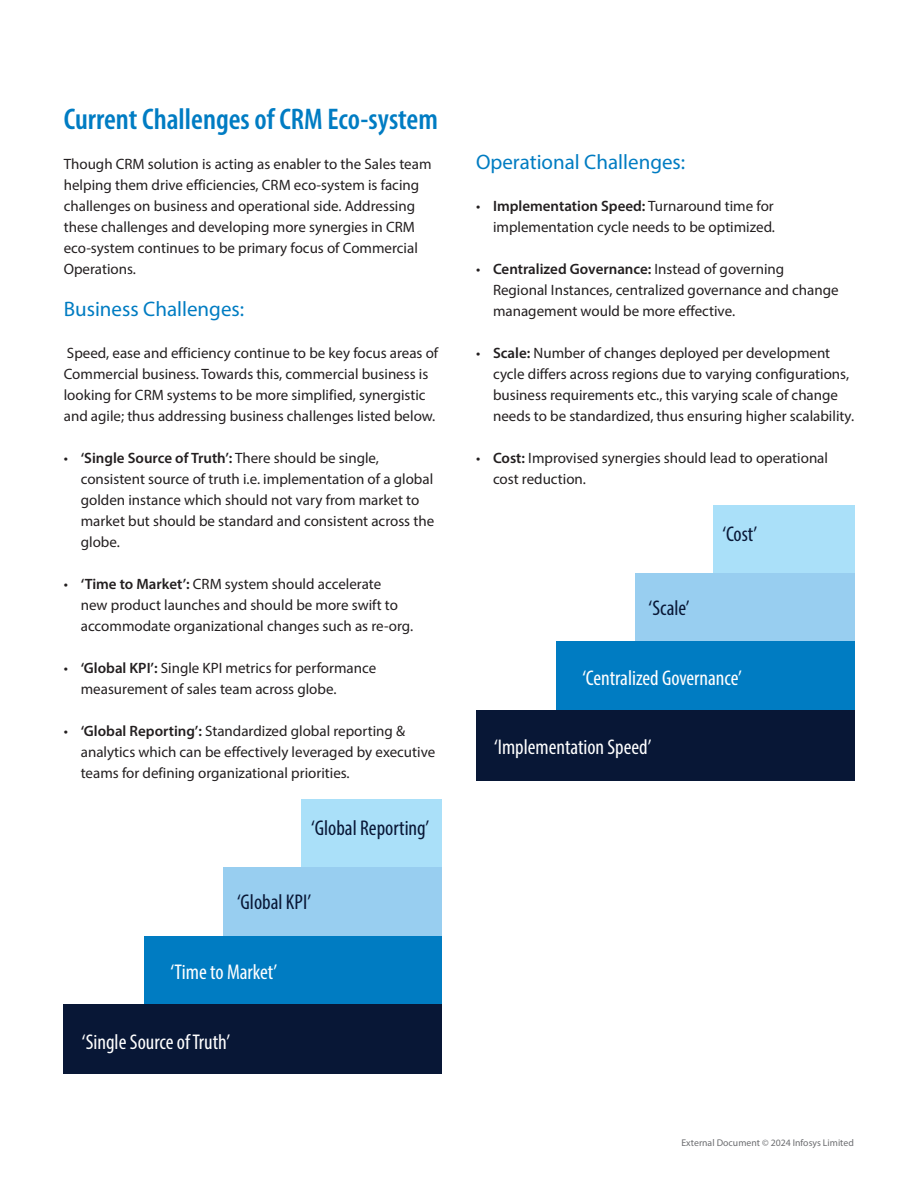
<style>
.page{position:relative;width:918px;height:1188px;background:#fff}
.page>*{position:absolute;margin:0;border:0;box-sizing:border-box;transform-origin:0 0}
.t1{font:600 condensed 30px "Myriad Pro";color:#007cc3}
.t2{font:condensed 21.45px "Myriad Pro";color:#fff}
.t3{font:condensed 21.45px "Myriad Pro";color:#081736}
.t4{font:condensed 21.3px "Myriad Pro";color:#fff}
.t5{font:condensed 21.3px "Myriad Pro";color:#081736}
.t6{font:21px "Myriad Pro";color:#007cc2}
.t7{font:15px/21px "Myriad Pro";color:#231f20}
.t8{font:9.75px "Myriad Pro";color:#6c6d70}
.s1{font-weight:600}
</style>
<div class="page">
<div style="left:302px;top:799px;width:140px;height:70px;background:#aae0f9"></div>
<div style="left:223px;top:868px;width:219px;height:70px;background:#98cef0"></div>
<div style="left:144px;top:936px;width:298px;height:71px;background:#007cc2"></div>
<div style="left:64px;top:1005px;width:378px;height:69px;background:#081736"></div>
<div style="left:713px;top:505px;width:141px;height:70px;background:#aae0f9"></div>
<div style="left:635px;top:574px;width:219px;height:70px;background:#98cef0"></div>
<div style="left:556px;top:642px;width:298px;height:70px;background:#007cc2"></div>
<div style="left:476px;top:710px;width:378px;height:70px;background:#081736"></div>
<h1 class="t1" style="left:64px;top:100px;width:376px">Current Challenges of CRM Eco-system</h1>
<p class="t7" style="left:64px;top:153px;width:369px">Though CRM solution is acting as enabler to the Sales team helping them drive efficiencies, CRM eco-system is facing challenges on business and operational side. Addressing these challenges and developing more synergies in CRM eco-system continues to be primary focus of Commercial Operations.</p>
<h3 class="t6" style="left:64px;top:296px;width:182px">Business Challenges:</h3>
<p class="t7" style="left:64px;top:342px;width:376px">Speed, ease and efficiency continue to be key focus areas of Commercial business. Towards this, commercial business is looking for CRM systems to be more simplified, synergistic and agile; thus addressing business challenges listed below.</p>
<p class="t7" style="left:81px;top:447px;width:355px;text-indent:-17px">• <span class="s1">‘Single Source of Truth’:</span> There should be single, consistent source of truth i.e. implementation of a global golden instance which should not vary from market to market but should be standard and consistent across the globe.</p>
<p class="t7" style="left:81px;top:573px;width:334px;text-indent:-17px">• <span class="s1">‘Time to Market’:</span> CRM system should accelerate<br>new product launches and should be more swift to accommodate organizational changes such as re-org.</p>
<p class="t7" style="left:81px;top:657px;width:297px;text-indent:-17px">• <span class="s1">‘Global KPI’:</span> Single KPI metrics for performance measurement of sales team across globe.</p>
<p class="t7" style="left:81px;top:720px;width:356px;text-indent:-17px">• <span class="s1">‘Global Reporting’:</span> Standardized global reporting &amp; analytics which can be effectively leveraged by executive teams for defining organizational priorities.</p>
<h2 class="t3" style="left:311px;top:815px;width:120px">‘Global Reporting’</h2>
<h2 class="t3" style="left:237px;top:889px;width:76px">‘Global KPI’</h2>
<h2 class="t2" style="left:170px;top:959px;width:108px">‘Time to Market’</h2>
<h2 class="t2" style="left:82px;top:1029px;width:150px">‘Single Source of Truth’</h2>
<h3 class="t6" style="left:476px;top:149px;width:211px">Operational Challenges:</h3>
<p class="t7" style="left:476px;top:195px;width:301px;text-align:right">• <span class="s1">Implementation Speed:</span> Turnaround time for implementation cycle needs to be optimized.</p>
<p class="t7" style="left:493px;top:258px;width:347px;text-indent:-17px">• <span class="s1">Centralized Governance:</span> Instead of governing<br>Regional Instances, centralized governance and change management would be more effective.</p>
<p class="t7" style="left:493px;top:342px;width:363px;text-indent:-17px">• <span class="s1">Scale:</span> Number of changes deployed per development cycle differs across regions due to varying configurations, business requirements etc., this varying scale of change needs to be standardized, thus ensuring higher scalability.</p>
<p class="t7" style="left:493px;top:447px;width:337px;text-indent:-17px">• <span class="s1">Cost:</span> Improvised synergies should lead to operational cost reduction.</p>
<h3 class="t5" style="left:649px;top:595px;width:43px">‘Scale’</h3>
<h3 class="t5" style="left:723px;top:521px;width:36px">‘Cost’</h3>
<h3 class="t4" style="left:582px;top:665px;width:161px">‘Centralized Governance’</h3>
<h3 class="t4" style="left:494px;top:734px;width:159px">‘Implementation Speed’</h3>
<p class="t8" style="left:682px;top:1137px;width:174px">External Document © 2024 Infosys Limited</p>
</div>
